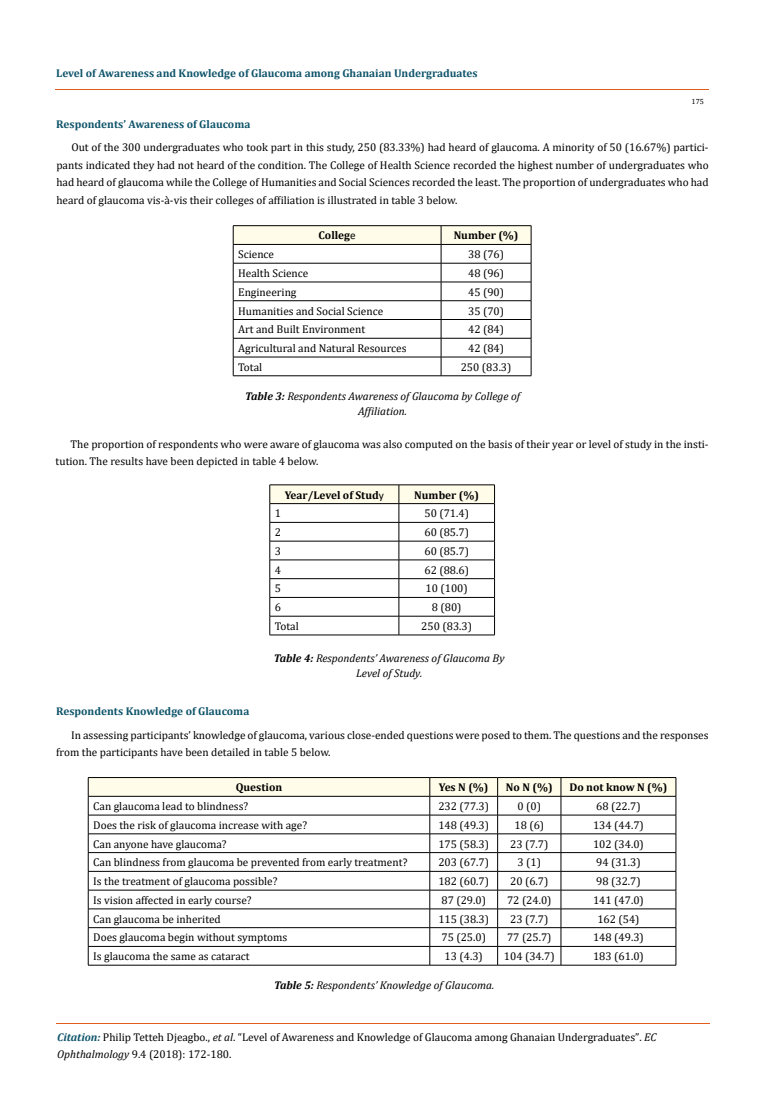
<style>
.page{position:relative;width:764px;height:1112px;background:#fff}
.page>*{position:absolute;margin:0;border:0;box-sizing:border-box;transform-origin:0 0}
.t1{font:11.25px/17.5px "Cambria";color:#000}
.t2{font:italic 11.25px/15px "Cambria";color:#000;text-align:center}
.t3{font:700 11.25px "Cambria";color:#0e546a}
.t4{font:700 11.25px "Cambria";color:#000}
.t5{font:7.5px "Cambria";color:#000}
.s1{font-family:"Calibri";font-weight:400}
.s2{font-weight:700}
.s3{font-family:"Calibri"}
.s4{font-weight:700;font-style:italic;color:#0e546a}
.s5{font-style:italic}
.s6{font-size:11.12px}
</style>
<div class="page">
<hr style="left:56px;top:89px;width:652px;height:1px;background:#e05d1a">
<hr style="left:57px;top:1023px;width:653px;height:1px;background:#e05d1a">
<hr style="left:233px;top:225px;width:208px;height:1px;background:#000">
<hr style="left:441px;top:225px;width:90px;height:1px;background:#000">
<svg style="left:233px;top:226px;width:299px;height:149px"></svg>
<hr style="left:233px;top:375px;width:208px;height:1px;background:#000">
<hr style="left:441px;top:375px;width:90px;height:1px;background:#000">
<hr style="left:270px;top:484px;width:129px;height:1px;background:#000">
<hr style="left:399px;top:484px;width:96px;height:1px;background:#000">
<svg style="left:269px;top:485px;width:226px;height:149px"></svg>
<hr style="left:270px;top:634px;width:129px;height:1px;background:#000">
<hr style="left:399px;top:634px;width:96px;height:1px;background:#000">
<svg style="left:88px;top:777px;width:589px;height:187px"></svg>
<hr style="left:88px;top:964px;width:342px;height:1px;background:#000">
<hr style="left:430px;top:964px;width:67px;height:1px;background:#000">
<hr style="left:497px;top:964px;width:64px;height:1px;background:#000">
<hr style="left:561px;top:964px;width:115px;height:1px;background:#000">
<p class="t3" style="left:56px;top:66px;width:423px">Level of Awareness and Knowledge of Glaucoma among Ghanaian Undergraduates</p>
<p class="t5" style="left:691px;top:97px;width:14px">175</p>
<p class="t1" style="left:56px;top:139px;width:654px;text-align:justify;text-indent:15px">Out of the 300 undergraduates who took part in this study, 250 (83.33%) had heard of glaucoma. A minority of 50 (16.67%) partici&shy;pants indicated they had not heard of the condition. The College of Health Science recorded the highest number of undergraduates who had heard of glaucoma while the College of Humanities and Social Sciences recorded the least. The proportion of undergraduates who had heard of glaucoma vis-à-vis their colleges of affiliation is illustrated in table 3 below.</p>
<p class="t3" style="left:56px;top:116px;width:196px">Respondents’ Awareness of Glaucoma</p>
<p class="t4" style="left:318px;top:228px;width:39px">Colleg<span class="s1">e</span></p>
<p class="t4" style="left:454px;top:228px;width:66px">Number (%)</p>
<p class="t1" style="left:238px;top:245px;width:37px">Science</p>
<p class="t1" style="left:468px;top:245px;width:38px">38 (76)</p>
<p class="t1" style="left:238px;top:264px;width:72px">Health Science</p>
<p class="t1" style="left:468px;top:264px;width:38px">48 (96)</p>
<p class="t1" style="left:238px;top:283px;width:60px">Engineering</p>
<p class="t1" style="left:468px;top:283px;width:38px">45 (90)</p>
<p class="t1" style="left:238px;top:302px;width:146px">Humanities and Social Science</p>
<p class="t1" style="left:468px;top:302px;width:38px">35 (70)</p>
<p class="t1" style="left:238px;top:320px;width:128px">Art and Built Environment</p>
<p class="t1" style="left:468px;top:320px;width:38px">42 (84)</p>
<p class="t1" style="left:238px;top:339px;width:170px">Agricultural and Natural Resources</p>
<p class="t1" style="left:468px;top:339px;width:38px">42 (84)</p>
<p class="t1" style="left:238px;top:358px;width:26px">Total</p>
<p class="t1" style="left:461px;top:358px;width:52px">250 (83.3)</p>
<p class="t2" style="left:245px;top:388px;width:276px"><span class="s2">Table 3:</span> Respondents Awareness of Glaucoma by College of<br>Affiliation.</p>
<p class="t1" style="left:56px;top:435px;width:654px;text-indent:15px">The proportion of respondents who were aware of glaucoma was also computed on the basis of their year or level of study in the insti&shy;tution. The results have been depicted in table 4 below.</p>
<p class="t4" style="left:285px;top:487px;width:101px">Year/Level of Stud<span class="s1">y</span></p>
<p class="t4" style="left:414px;top:487px;width:66px">Number (%)</p>
<p class="t1" style="left:275px;top:504px;width:8px">1</p>
<p class="t1" style="left:424px;top:504px;width:46px">50 (71.4)</p>
<p class="t1" style="left:275px;top:523px;width:8px">2</p>
<p class="t1" style="left:424px;top:523px;width:46px">60 (85.7)</p>
<p class="t1" style="left:275px;top:542px;width:8px">3</p>
<p class="t1" style="left:424px;top:542px;width:46px">60 (85.7)</p>
<p class="t1" style="left:275px;top:561px;width:8px">4</p>
<p class="t1" style="left:424px;top:561px;width:46px">62 (88.6)</p>
<p class="t1" style="left:275px;top:579px;width:8px">5</p>
<p class="t1" style="left:425px;top:579px;width:44px">10 (100)</p>
<p class="t1" style="left:275px;top:598px;width:8px">6</p>
<p class="t1" style="left:432px;top:598px;width:31px">8 (80)</p>
<p class="t1" style="left:275px;top:617px;width:26px">Total</p>
<p class="t1" style="left:421px;top:617px;width:52px">250 (83.3)</p>
<p class="t2" style="left:274px;top:650px;width:232px"><span class="s2">Table 4:</span> Respondents’ Awareness of Glaucoma By<br>Level of Study.</p>
<p class="t3" style="left:56px;top:702px;width:195px">Respondents Knowledge of Glaucoma</p>
<p class="t1" style="left:56px;top:726px;width:654px;text-indent:15px">In assessing participants’ knowledge of glaucoma, various close-ended questions were posed to them. The questions and the responses from the participants have been detailed in table 5 below.</p>
<p class="t4" style="left:236px;top:779px;width:48px">Question</p>
<p class="t4" style="left:439px;top:779px;width:51px">Yes N (%)</p>
<p class="t4" style="left:506px;top:779px;width:48px">No N (%)</p>
<p class="t4" style="left:569px;top:779px;width:99px">Do not know N (%)</p>
<p class="t1" style="left:93px;top:797px;width:157px">Can glaucoma lead to blindness?</p>
<p class="t1" style="left:438px;top:797px;width:52px">232 (77.3)</p>
<p class="t1" style="left:517px;top:797px;width:25px">0 (0)</p>
<p class="t1" style="left:596px;top:797px;width:46px">68 (22.7)</p>
<p class="t1" style="left:93px;top:816px;width:215px">Does the risk of glaucoma increase with age?</p>
<p class="t1" style="left:438px;top:816px;width:52px">148 (49.3)</p>
<p class="t1" style="left:514px;top:816px;width:31px">18 (6)</p>
<p class="t1" style="left:593px;top:816px;width:52px">134 (44.7)</p>
<p class="t1" style="left:93px;top:834px;width:135px">Can anyone have glaucoma?</p>
<p class="t1" style="left:438px;top:834px;width:52px">175 (58.3)</p>
<p class="t1" style="left:510px;top:834px;width:40px">23 (7.7)</p>
<p class="t1" style="left:593px;top:834px;width:52px">102 (34.0)</p>
<p class="t1" style="left:93px;top:853px;width:316px">Can blindness from glaucoma be prevented from early treatment<span class="s3">?</span></p>
<p class="t1" style="left:438px;top:853px;width:52px">203 (67.7)</p>
<p class="t1" style="left:517px;top:853px;width:25px">3 (1)</p>
<p class="t1" style="left:596px;top:853px;width:46px">94 (31.3)</p>
<p class="t1" style="left:93px;top:872px;width:186px">Is the treatment of glaucoma possible?</p>
<p class="t1" style="left:438px;top:872px;width:52px">182 (60.7)</p>
<p class="t1" style="left:510px;top:872px;width:40px">20 (6.7)</p>
<p class="t1" style="left:596px;top:872px;width:46px">98 (32.7)</p>
<p class="t1" style="left:93px;top:891px;width:160px">Is vision affected in early course?</p>
<p class="t1" style="left:441px;top:891px;width:46px">87 (29.0)</p>
<p class="t1" style="left:507px;top:891px;width:46px">72 (24.0)</p>
<p class="t1" style="left:593px;top:891px;width:52px">141 (47.0)</p>
<p class="t1" style="left:93px;top:909px;width:129px">Can glaucoma be inherited</p>
<p class="t1" style="left:438px;top:909px;width:52px">115 (38.3)</p>
<p class="t1" style="left:510px;top:909px;width:40px">23 (7.7)</p>
<p class="t1" style="left:597px;top:909px;width:44px">162 (54)</p>
<p class="t1" style="left:93px;top:928px;width:196px">Does glaucoma begin without symptoms</p>
<p class="t1" style="left:441px;top:928px;width:46px">75 (25.0)</p>
<p class="t1" style="left:507px;top:928px;width:46px">77 (25.7)</p>
<p class="t1" style="left:593px;top:928px;width:52px">148 (49.3)</p>
<p class="t1" style="left:93px;top:947px;width:158px">Is glaucoma the same as cataract</p>
<p class="t1" style="left:444px;top:947px;width:40px">13 (4.3)</p>
<p class="t1" style="left:504px;top:947px;width:52px">104 (34.7)</p>
<p class="t1" style="left:593px;top:947px;width:52px">183 (61.0)</p>
<p class="t2" style="left:274px;top:976px;width:222px"><span class="s2">Table 5:</span> Respondents’ Knowledge of Glaucoma.</p>
<p class="t1" style="left:57px;top:1028px;width:601px"><span class="s4">Citation:</span> Philip Tetteh Djeagbo., <span class="s5">et al</span>. “Level of Awareness and Knowledge of Glaucoma among Ghanaian Undergraduates”<span class="s6">.</span> <span class="s5">EC<br>Ophthalmology</span> <span class="s6">9</span>.4 (2018): 172-180.</p>
</div>
